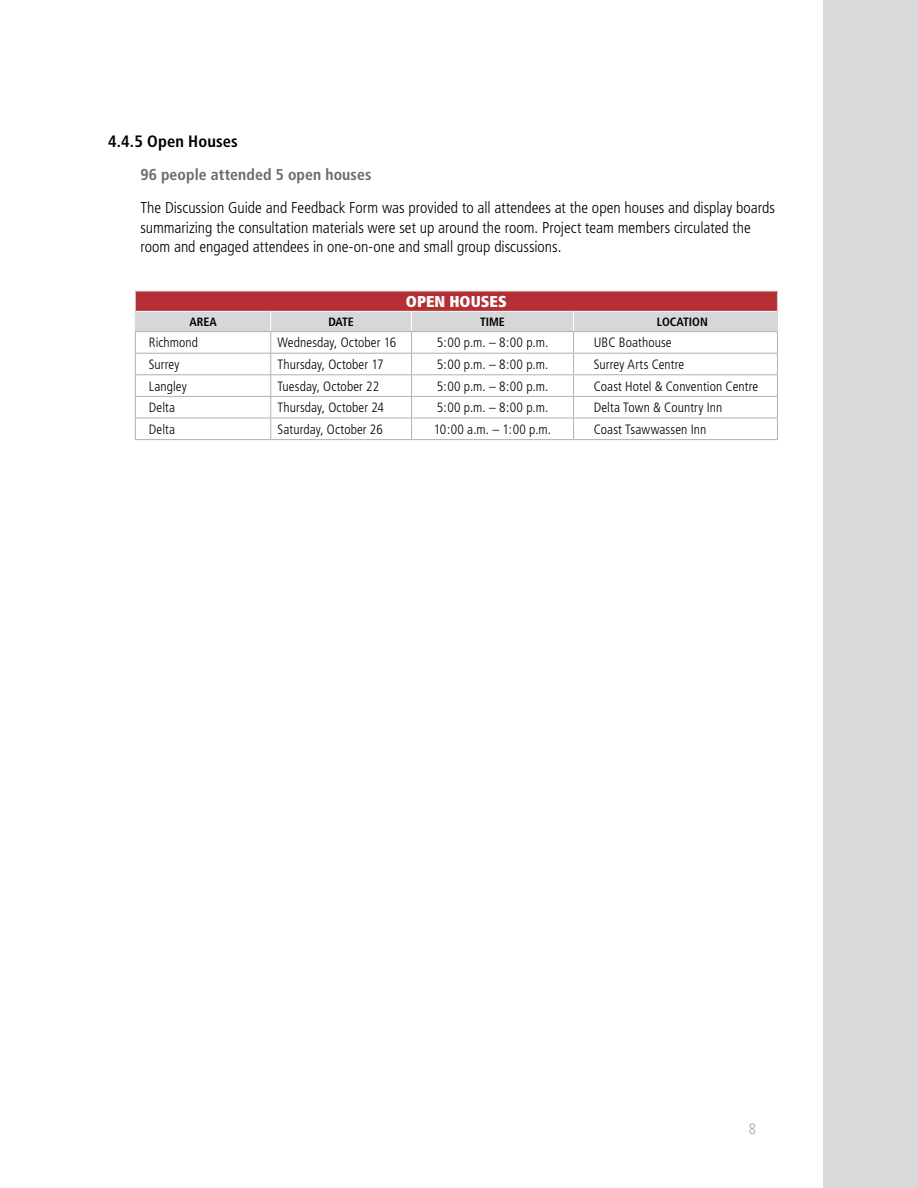
<style>
.page{position:relative;width:918px;height:1188px;background:#fff}
.page>*{position:absolute;margin:0;border:0;box-sizing:border-box;transform-origin:0 0}
.t1{font:700 condensed 16.5px "Frutiger";letter-spacing:.005em;color:#000}
.t2{font:300 condensed 15.75px/19.5px "Frutiger";color:#000}
.t3{font:700 condensed 15.75px "Frutiger";letter-spacing:.005em;color:#696a6d}
.t4{font:900 condensed 15.75px "Frutiger";color:#fff}
.t5{font:300 condensed 15px "Frutiger";color:#a8aaad}
.t6{font:300 condensed 13.5px "Frutiger";letter-spacing:.005em;color:#000}
.t7{font:700 condensed 12px "Frutiger";color:#000}
</style>
<div class="page">
<div style="left:824px;top:0;width:94px;height:1188px;background:#d9d9d9"></div>
<svg style="left:135px;top:291px;width:643px;height:148px"></svg>
<hr style="left:135px;top:439px;width:136px;height:1px;background:#afb1b4">
<hr style="left:271px;top:439px;width:141px;height:1px;background:#afb1b4">
<hr style="left:412px;top:439px;width:162px;height:1px;background:#afb1b4">
<hr style="left:574px;top:439px;width:204px;height:1px;background:#afb1b4">
<p class="t1" style="left:108px;top:132px;width:131px">4.4.5 Open Houses</p>
<p class="t3" style="left:140px;top:166px;width:233px">96 people attended 5 open houses</p>
<p class="t2" style="left:140px;top:198px;width:636px">The Discussion Guide and Feedback Form was provided to all attendees at the open houses and display boards summarizing the consultation materials were set up around the room. Project team members circulated the room and engaged attendees in one-on-one and small group discussions.</p>
<p class="t4" style="left:406px;top:292px;width:102px">OPEN HOUSES</p>
<p class="t7" style="left:189px;top:315px;width:29px">AREA</p>
<p class="t7" style="left:328px;top:315px;width:27px">DATE</p>
<p class="t7" style="left:480px;top:315px;width:26px">TIME</p>
<p class="t7" style="left:657px;top:315px;width:53px">LOCATION</p>
<p class="t6" style="left:149px;top:335px;width:51px">Richmond</p>
<p class="t6" style="left:278px;top:335px;width:120px">Wednesday, October 16</p>
<p class="t6" style="left:437px;top:335px;width:113px">5:00 p.m. – 8:00 p.m.</p>
<p class="t6" style="left:594px;top:335px;width:79px">UBC Boathouse</p>
<p class="t6" style="left:149px;top:357px;width:32px">Surrey</p>
<p class="t6" style="left:278px;top:357px;width:108px">Thursday, October 17</p>
<p class="t6" style="left:437px;top:357px;width:113px">5:00 p.m. – 8:00 p.m.</p>
<p class="t6" style="left:594px;top:357px;width:92px">Surrey Arts Centre</p>
<p class="t6" style="left:149px;top:378px;width:39px">Langley</p>
<p class="t6" style="left:278px;top:378px;width:103px">Tuesday, October 22</p>
<p class="t6" style="left:437px;top:378px;width:113px">5:00 p.m. – 8:00 p.m.</p>
<p class="t6" style="left:594px;top:378px;width:166px">Coast Hotel &amp; Convention Centre</p>
<p class="t6" style="left:149px;top:400px;width:28px">Delta</p>
<p class="t6" style="left:278px;top:400px;width:108px">Thursday, October 24</p>
<p class="t6" style="left:437px;top:400px;width:113px">5:00 p.m. – 8:00 p.m.</p>
<p class="t6" style="left:594px;top:400px;width:130px">Delta Town &amp; Country Inn</p>
<p class="t6" style="left:149px;top:422px;width:28px">Delta</p>
<p class="t6" style="left:278px;top:422px;width:107px">Saturday, October 26</p>
<p class="t6" style="left:434px;top:422px;width:119px">10:00 a.m. – 1:00 p.m.</p>
<p class="t6" style="left:594px;top:422px;width:114px">Coast Tsawwassen Inn</p>
<p class="t5" style="left:749px;top:1121px;width:9px">8</p>
</div>
